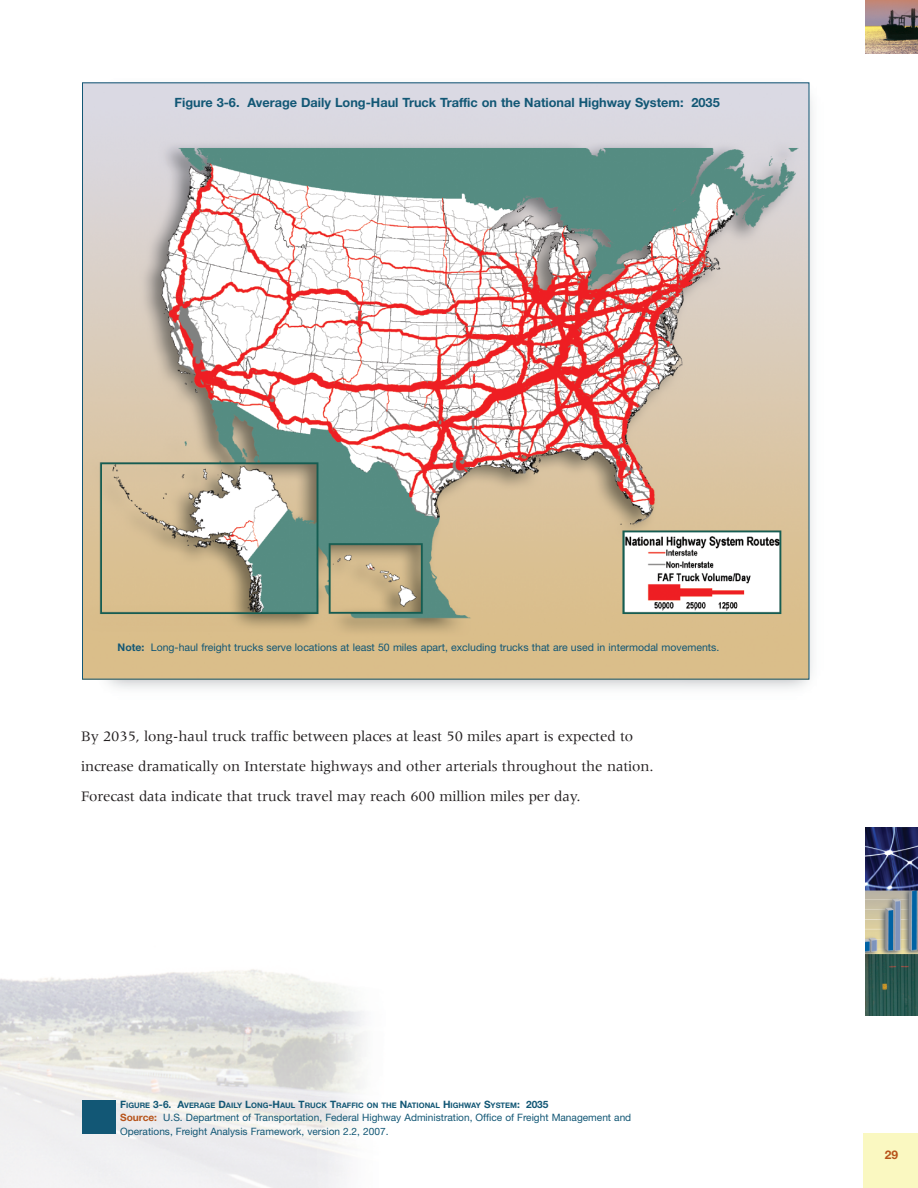
<style>
.page{position:relative;width:918px;height:1188px;background:#fff}
.page>*{position:absolute;margin:0;border:0;box-sizing:border-box;transform-origin:0 0}
.t1{font:15px/30px "Meridien";letter-spacing:-.01em;color:#231f20}
.t2{font:700 12.75px "Helvetica Neue";color:#125775}
.t3{font:700 12px "Helvetica Neue";color:#b7531a}
.t4{font:10.5px "Helvetica Neue";color:#125775}
.t5{font:10.2px/13.5px "Helvetica Neue";color:#125775}
.t6{font:700 7.65px "Helvetica Neue";color:#125775}
.s1{font-weight:700}
.s2{font-size:10.2px}
.s3{font-weight:700;color:#b7531a}
</style>
<div class="page">
<img style="left:0;top:969px;width:364px;height:219px">
<img style="left:107px;top:82px;width:706px;height:607px">
<div style="left:863px;top:1133px;width:55px;height:55px;background:#faf8c1"></div>
<div style="left:82px;top:1100px;width:34px;height:34px;background:#125775"></div>
<img style="left:84px;top:84px;width:723px;height:594px">
<img style="left:865px;top:828px;width:53px;height:187px">
<img style="left:865px;top:0;width:53px;height:54px">
<p class="t2" style="left:175px;top:98px;width:547px">Figure 3-6. Average Daily Long-Haul Truck Traffic on the National Highway System: 2035</p>
<p class="t4" style="left:118px;top:644px;width:603px"><span class="s1">Note:</span> Long-haul freight trucks serve locations at least 50 miles apart, excluding trucks that are used in intermodal movements.</p>
<p class="t1" style="left:81px;top:723px;width:574px">By 2035, long-haul truck traffic between places at least 50 miles apart is expected to increase dramatically on Interstate highways and other arterials throughout the nation.<br>Forecast data indicate that truck travel may reach 600 million miles per day.</p>
<p class="t6" style="left:120px;top:1103px;width:430px"><span class="s2">F</span>IGURE <span class="s2">3-6. A</span>VERAGE <span class="s2">D</span>AILY <span class="s2">L</span>ONG<span class="s2">-H</span>AUL <span class="s2">T</span>RUCK <span class="s2">T</span>RAFFIC ON THE <span class="s2">N</span>ATIONAL <span class="s2">H</span>IGHWAY <span class="s2">S</span>YSTEM<span class="s2">: 2035</span></p>
<p class="t5" style="left:120px;top:1112px;width:513px"><span class="s3">Source:</span> U.S. Department of Transportation, Federal Highway Administration, Office of Freight Management and<br>Operations, Freight Analysis Framework, version 2.2, 2007.</p>
<p class="t3" style="left:885px;top:1151px;width:15px">29</p>
</div>
